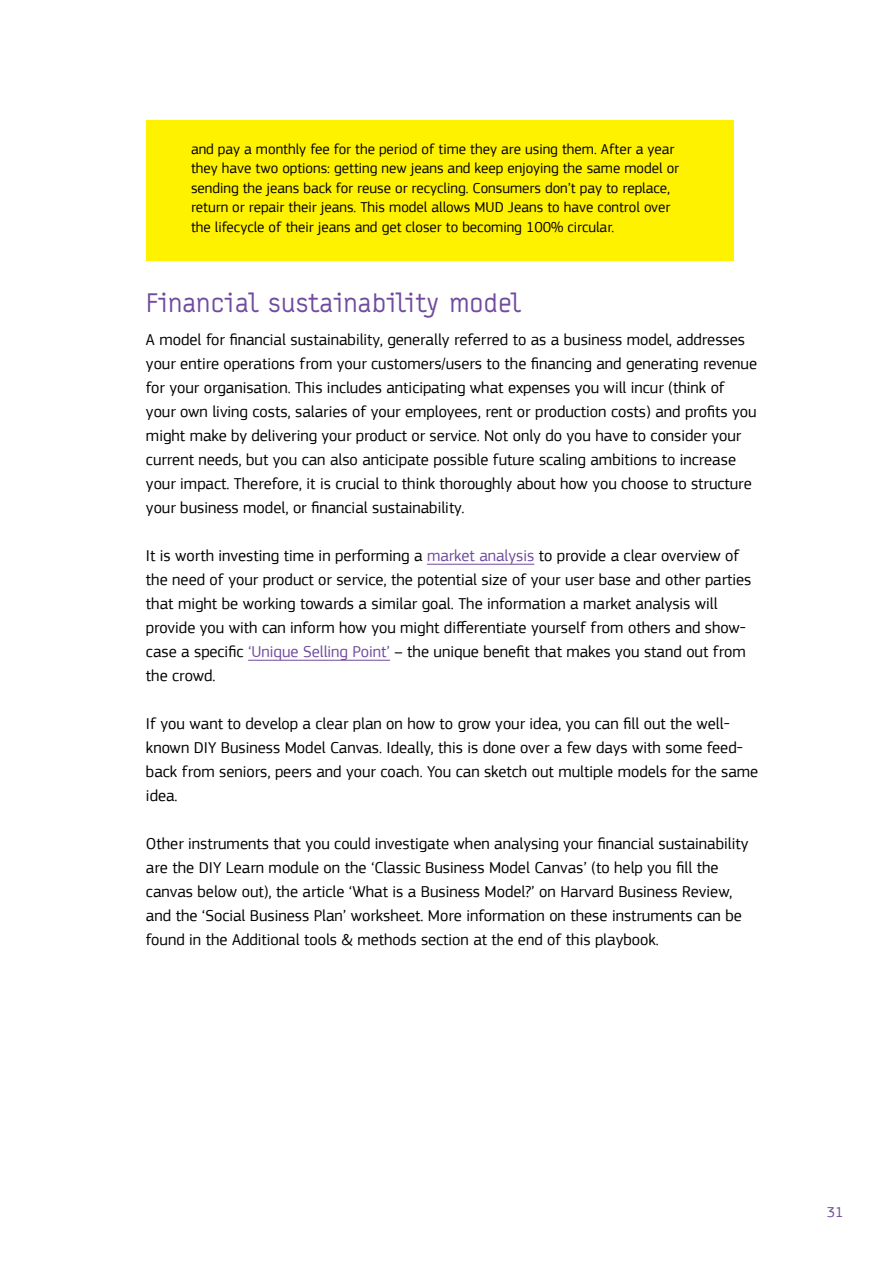
<style>
.page{position:relative;width:893px;height:1263px;background:#fff}
.page>*{position:absolute;margin:0;border:0;box-sizing:border-box;transform-origin:0 0}
.t1{font:27px "Typestar";letter-spacing:-.015em;color:#704a9e}
.t2{font:16.5px/24px "EC Square Sans Pro";color:#000}
.t3{font:15px/19.5px "EC Square Sans Pro";color:#000}
.t4{font:15px "EC Square Sans Pro";color:#704a9e}
.s1{color:#704a9e}
</style>
<div class="page">
<div style="left:146px;top:120px;width:587px;height:140px;background:#fff200"></div>
<hr style="left:427px;top:564px;width:107px;height:1px;background:#704a9e">
<hr style="left:248px;top:660px;width:142px;height:1px;background:#704a9e">
<p class="t3" style="left:191px;top:139px;width:490px">and pay a monthly fee for the period of time they are using them. After a year they have two options: getting new jeans and keep enjoying the same model or sending the jeans back for reuse or recycling. Consumers don’t pay to replace, return or repair their jeans. This model allows MUD Jeans to have control over the lifecycle of their jeans and get closer to becoming 100% circular.</p>
<h1 class="t1" style="left:146px;top:288px;width:377px">Financial sustainability model</h1>
<p class="t2" style="left:146px;top:328px;width:613px">A model for financial sustainability, generally referred to as a business model, addresses your entire operations from your customers/users to the financing and generating revenue for your organisation. This includes anticipating what expenses you will incur (think of your own living costs, salaries of your employees, rent or production costs) and profits you might make by delivering your product or service. Not only do you have to consider your current needs, but you can also anticipate possible future scaling ambitions to increase your impact. Therefore, it is crucial to think thoroughly about how you choose to structure your business model, or financial sustainability.</p>
<p class="t2" style="left:146px;top:544px;width:607px">It is worth investing time in performing a <span class="s1">market analysis</span> to provide a clear overview of the need of your product or service, the potential size of your user base and other parties that might be working towards a similar goal. The information a market analysis will provide you with can inform how you might differentiate yourself from others and show&shy;case a specific <span class="s1">‘Unique Selling Point’</span> – the unique benefit that makes you stand out from the crowd.</p>
<p class="t2" style="left:146px;top:712px;width:614px">If you want to develop a clear plan on how to grow your idea, you can fill out the well&shy;known DIY Business Model Canvas. Ideally, this is done over a few days with some feed&shy;back from seniors, peers and your coach. You can sketch out multiple models for the same idea.</p>
<p class="t2" style="left:146px;top:832px;width:604px">Other instruments that you could investigate when analysing your financial sustainability are the DIY Learn module on the ‘Classic Business Model Canvas’ (to help you fill the canvas below out), the article ‘What is a Business Model?’ on Harvard Business Review, and the ‘Social Business Plan’ worksheet. More information on these instruments can be found in the Additional tools &amp; methods section at the end of this playbook.</p>
<p class="t4" style="left:827px;top:1203px;width:18px">31</p>
</div>
